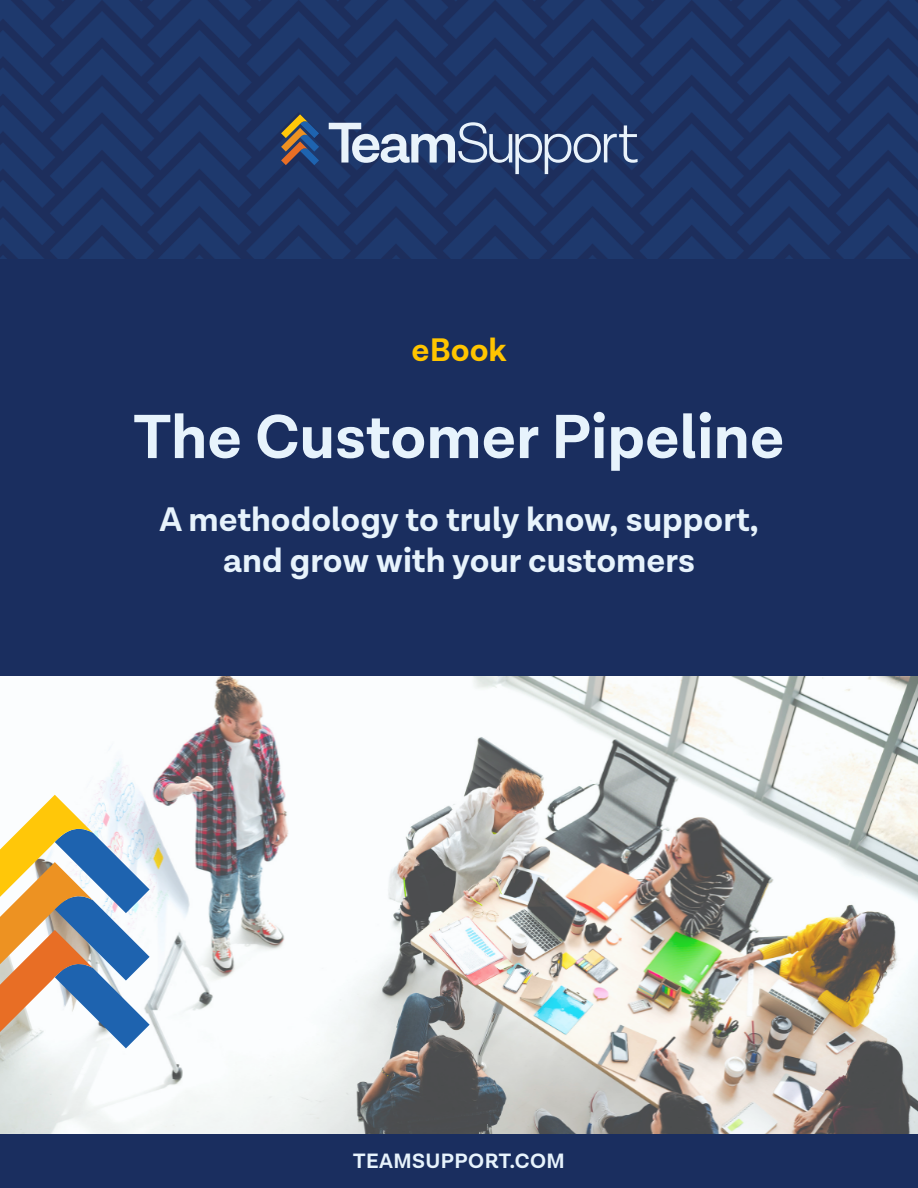
<style>
.page{position:relative;width:918px;height:1188px;background:#fff}
.page>*{position:absolute;margin:0;border:0;box-sizing:border-box;transform-origin:0 0}
.t1{font:700 63px "Lota Grotesque";color:#e7f3fc}
.t2{font:700 34.5px/40.5px "Lota Grotesque";color:#e7f3fc;text-align:center}
.t3{font:700 33px "Lota Grotesque";color:#ffc500}
.t4{font:700 21px "Lota Grotesque";letter-spacing:.02em;color:#e7f3fc}
</style>
<div class="page">
<img style="left:0;top:0;width:918px;height:259px">
<svg style="left:329px;top:122px;width:309px;height:52px;background:#50648c"></svg>
<svg style="left:281px;top:114px;width:38px;height:51px;background:#5a5a5f"></svg>
<div style="left:0;top:259px;width:918px;height:417px;background:#1a2e5f"></div>
<img style="left:0;top:676px;width:918px;height:458px">
<svg style="left:0;top:795px;width:150px;height:253px"></svg>
<div style="left:0;top:1134px;width:918px;height:54px;background:#1a2e5f"></div>
<p class="t3" style="left:412px;top:331px;width:96px">eBook</p>
<h1 class="t1" style="left:134px;top:401px;width:652px">The Customer Pipeline</h1>
<p class="t2" style="left:159px;top:500px;width:601px">A methodology to truly know, support, and grow with your customers</p>
<p class="t4" style="left:353px;top:1149px;width:213px">TEAMSUPPORT.COM</p>
</div>
